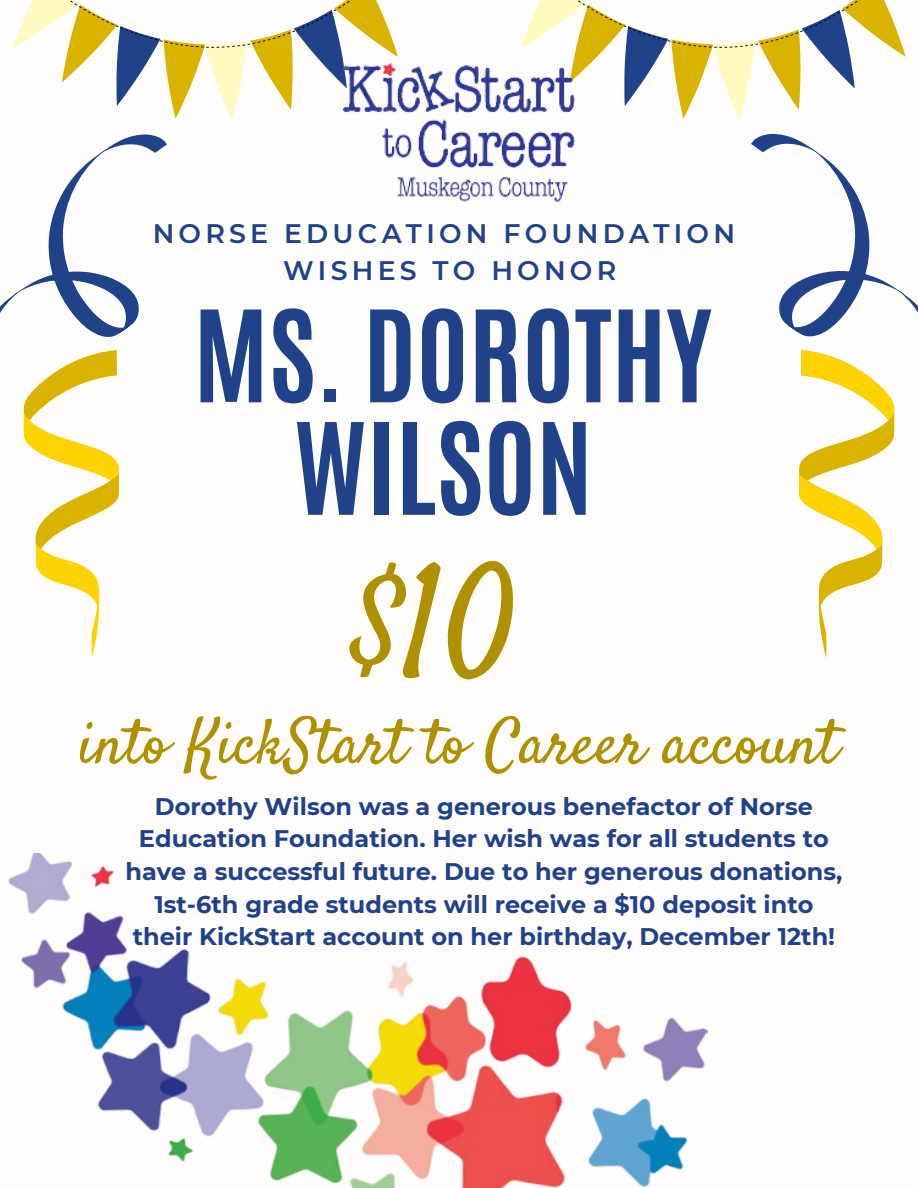
<style>
.page{position:relative;width:918px;height:1188px;background:#fff}
.page>*{position:absolute;margin:0;border:0;box-sizing:border-box;transform-origin:0 0}
.t1{font:156px "Satisfy";color:#af9100}
.t2{font:700 108px/112.5px "Antonio";color:#204289;text-align:center}
.t3{font:63px "Satisfy";color:#af9100}
.t4{font:600 26.85px/36.8px "Montserrat";letter-spacing:.16em;color:#204289;text-align:center}
.t5{font:700 24px/32.7px "Montserrat";color:#204289;text-align:center}
</style>
<div class="page">
<svg style="left:0;top:134px;width:167px;height:524px"></svg>
<svg style="left:751px;top:134px;width:167px;height:524px"></svg>
<svg style="left:12px;top:0;width:376px;height:120px"></svg>
<svg style="left:529px;top:0;width:377px;height:120px"></svg>
<img style="left:8px;top:853px;width:700px;height:335px">
<img style="left:306px;top:26px;width:318px;height:176px">
<p class="t4" style="left:153px;top:215px;width:584px">NORSE EDUCATION FOUNDATION<br>WISHES TO HONOR</p>
<p class="t2" style="left:194px;top:300px;width:520px">MS. DOROTHY<br>WILSON</p>
<p class="t1" style="left:355px;top:530px;width:166px">$10</p>
<p class="t3" style="left:79px;top:704px;width:761px">into KickStart to Career account</p>
<h3 class="t5" style="left:126px;top:790px;width:718px">Dorothy Wilson was a generous benefactor of Norse Education Foundation. Her wish was for all students to have a successful future. Due to her generous donations, 1st-6th grade students will receive a $10 deposit into their KickStart account on her birthday, December 12th!</h3>
</div>
